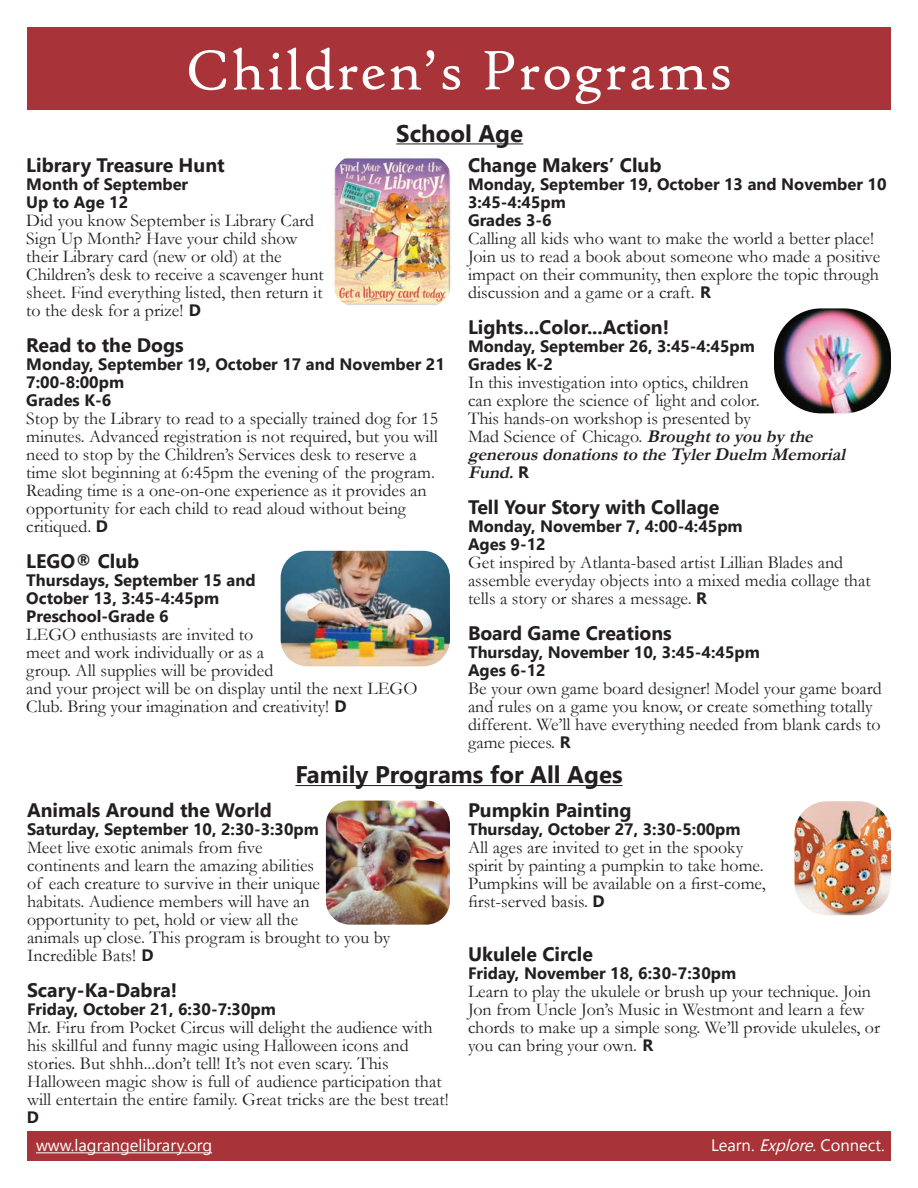
<style>
.page{position:relative;width:918px;height:1188px;background:#fff}
.page>*{position:absolute;margin:0;border:0;box-sizing:border-box;transform-origin:0 0}
.t1{font:60px "High Tower Text";letter-spacing:.025em;color:#fff}
.t2{font:700 24px "Nirmala UI";color:#231f20}
.t3{font:700 19.5px "Nirmala UI";color:#231f20}
.t4{font:18px/18px "Garamond";color:#231f20}
.t5{font:700 16.5px/18px "Nirmala UI";color:#231f20}
.t6{font:16.5px "Nirmala UI";color:#fff}
.s1{font-family:"Nirmala UI";font-weight:700;font-size:16.5px}
.s2{font-weight:700;font-style:italic}
.s3{font-style:italic}
</style>
<div class="page">
<div style="left:27px;top:1132px;width:864px;height:29px;background:#a83439"></div>
<hr style="left:36px;top:1153px;width:176px;height:1px;background:#fff">
<div style="left:27px;top:27px;width:864px;height:82px;background:#a83439"></div>
<hr style="left:396px;top:144px;width:127px;height:1px;background:#231f20">
<hr style="left:295px;top:785px;width:328px;height:1px;background:#231f20">
<img style="left:326px;top:801px;width:124px;height:124px">
<img style="left:795px;top:801px;width:96px;height:114px">
<img style="left:334px;top:156px;width:118px;height:149px">
<img style="left:281px;top:551px;width:169px;height:115px">
<img style="left:774px;top:308px;width:117px;height:105px">
<h1 class="t1" style="left:185px;top:35px;width:549px">Children’s Programs</h1>
<h2 class="t2" style="left:396px;top:114px;width:128px">School Age</h2>
<p class="t3" style="left:26px;top:149px;width:200px">Library Treasure Hunt</p>
<p class="t5" style="left:26px;top:174px;width:163px">Month of September<br>Up to Age 12</p>
<p class="t4" style="left:26px;top:211px;width:299px">Did you know September is Library Card Sign Up Month? Have your child show their Library card (new or old) at the Children’s desk to receive a scavenger hunt sheet. Find everything listed, then return it to the desk for a prize! <span class="s1">D</span></p>
<p class="t3" style="left:26px;top:329px;width:159px">Read to the Dogs</p>
<p class="t5" style="left:26px;top:354px;width:420px">Monday, September 19, October 17 and November 21<br>7:00-8:00pm<br>Grades K-6</p>
<p class="t4" style="left:26px;top:409px;width:413px">Stop by the Library to read to a specially trained dog for 15 minutes. Advanced registration is not required, but you will need to stop by the Children’s Services desk to reserve a time slot beginning at 6:45pm the evening of the program.<br>Reading time is a one-on-one experience as it provides an opportunity for each child to read aloud without being critiqued. <span class="s1">D</span></p>
<p class="t3" style="left:26px;top:545px;width:115px">LEGO® Club</p>
<p class="t5" style="left:26px;top:570px;width:231px">Thursdays, September 15 and<br>October 13, 3:45-4:45pm<br>Preschool-Grade 6</p>
<p class="t4" style="left:26px;top:625px;width:393px">LEGO enthusiasts are invited to<br>meet and work individually or as a<br>group. All supplies will be provided<br>and your project will be on display until the next LEGO Club. Bring your imagination and creativity! <span class="s1">D</span></p>
<p class="t3" style="left:468px;top:149px;width:195px">Change Makers’ Club</p>
<p class="t5" style="left:468px;top:174px;width:420px">Monday, September 19, October 13 and November 10<br>3:45-4:45pm<br>Grades 3-6</p>
<p class="t4" style="left:468px;top:229px;width:414px">Calling all kids who want to make the world a better place!<br>Join us to read a book about someone who made a positive impact on their community, then explore the topic through discussion and a game or a craft. <span class="s1">R</span></p>
<p class="t3" style="left:468px;top:311px;width:203px">Lights...Color...Action!</p>
<p class="t5" style="left:468px;top:336px;width:288px">Monday, September 26, 3:45-4:45pm<br>Grades K-2</p>
<p class="t4" style="left:468px;top:373px;width:384px">In this investigation into optics, children<br>can explore the science of light and color.<br>This hands-on workshop is presented by<br>Mad Science of Chicago. <span class="s2">Broughttoyou bythe generousdonationstotheTylerDuelm Memorial Fund.</span> <span class="s1">R</span></p>
<p class="t3" style="left:468px;top:491px;width:253px">Tell Your Story with Collage</p>
<p class="t5" style="left:468px;top:516px;width:276px">Monday, November 7, 4:00-4:45pm<br>Ages 9-12</p>
<p class="t4" style="left:468px;top:553px;width:404px">Get inspired by Atlanta-based artist Lillian Blades and assemble everyday objects into a mixed media collage that tells a story or shares a message. <span class="s1">R</span></p>
<p class="t3" style="left:468px;top:617px;width:205px">Board Game Creations</p>
<p class="t5" style="left:468px;top:642px;width:293px">Thursday, November 10, 3:45-4:45pm<br>Ages 6-12</p>
<p class="t4" style="left:468px;top:679px;width:415px">Be your own game board designer! Model your game board and rules on a game you know, or create something totally different. We’ll have everything needed from blank cards to game pieces. <span class="s1">R</span></p>
<h2 class="t2" style="left:295px;top:755px;width:329px">Family Programs for All Ages</h2>
<p class="t3" style="left:27px;top:794px;width:246px">Animals Around the World</p>
<p class="t5" style="left:27px;top:820px;width:293px">Saturday, September 10, 2:30-3:30pm</p>
<p class="t4" style="left:27px;top:838px;width:365px">Meet live exotic animals from five<br>continents and learn the amazing abilities<br>of each creature to survive in their unique<br>habitats. Audience members will have an opportunity to pet, hold or view all the<br>animals up close. This program is brought to you by Incredible Bats! <span class="s1">D</span></p>
<p class="t3" style="left:27px;top:974px;width:152px">Scary-Ka-Dabra!</p>
<p class="t5" style="left:27px;top:1000px;width:250px">Friday, October 21, 6:30-7:30pm</p>
<p class="t4" style="left:27px;top:1018px;width:423px">Mr. Firu from Pocket Circus will delight the audience with his skillful and funny magic using Halloween icons and stories. But shhh...don’t tell! It’s not even scary. This Halloween magic show is full of audience participation that will entertain the entire family. Great tricks are the best treat!</p>
<p class="t5" style="left:27px;top:1108px;width:14px">D</p>
<p class="t3" style="left:468px;top:794px;width:165px">Pumpkin Painting</p>
<p class="t5" style="left:468px;top:820px;width:274px">Thursday, October 27, 3:30-5:00pm</p>
<p class="t4" style="left:468px;top:838px;width:299px">All ages are invited to get in the spooky spirit by painting a pumpkin to take home.<br>Pumpkins will be available on a first-come, first-served basis. <span class="s1">D</span></p>
<p class="t3" style="left:468px;top:938px;width:127px">Ukulele Circle</p>
<p class="t5" style="left:468px;top:964px;width:270px">Friday, November 18, 6:30-7:30pm</p>
<p class="t4" style="left:468px;top:982px;width:414px">Learn to play the ukulele or brush up your technique. Join Jon from Uncle Jon’s Music in Westmont and learn a few chords to make up a simple song. We’ll provide ukuleles, or you can bring your own. <span class="s1">R</span></p>
<p class="t6" style="left:36px;top:1132px;width:178px">www.lagrangelibrary.org</p>
<p class="t6" style="left:711px;top:1132px;width:175px">Learn. <span class="s3">Explore.</span>Connect.</p>
</div>
